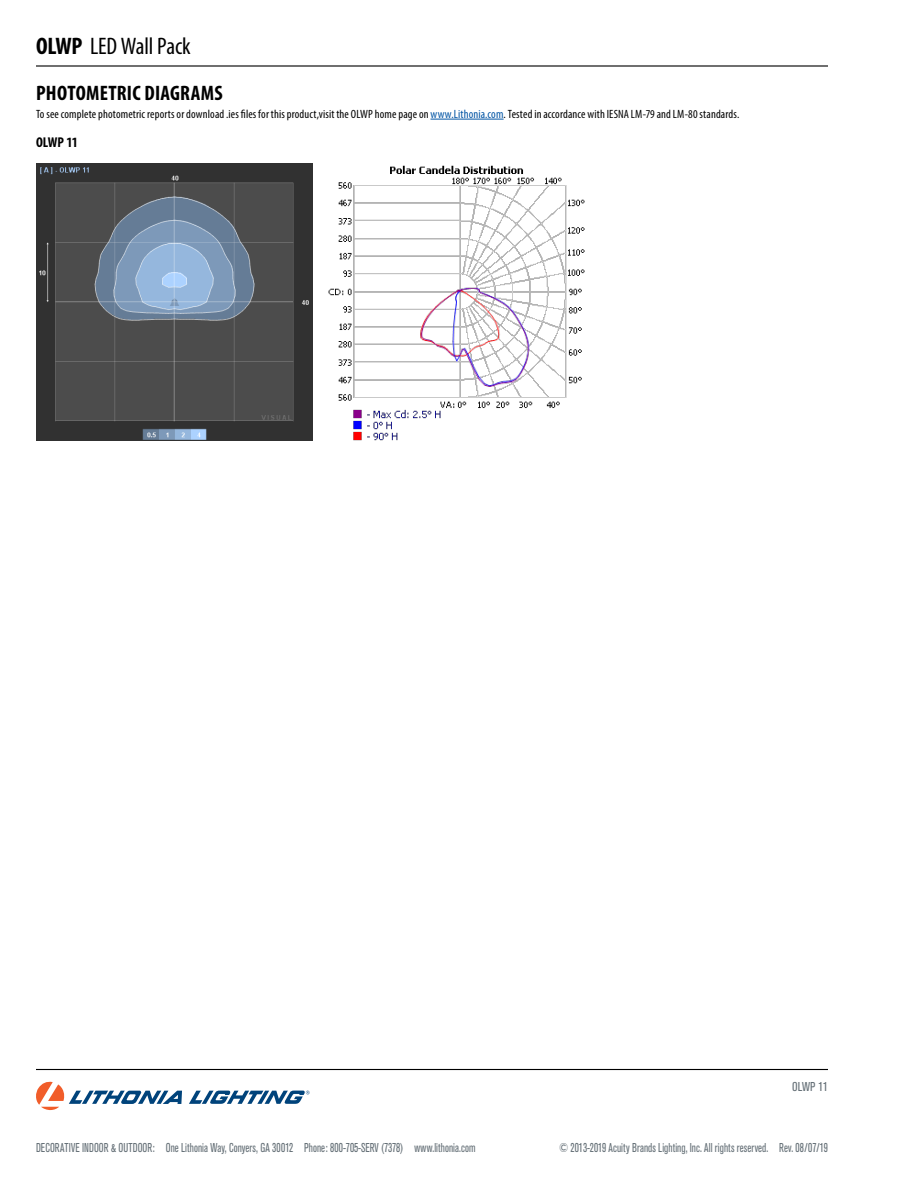
<style>
.page{position:relative;width:918px;height:1188px;background:#fff}
.page>*{position:absolute;margin:0;border:0;box-sizing:border-box;transform-origin:0 0}
.t1{font:condensed 24px "Myriad Pro";letter-spacing:-.01em;color:#000}
.t2{font:700 condensed 21px "Myriad Pro";letter-spacing:.01em;color:#000}
.t3{font:700 condensed 14.25px "Myriad Pro";letter-spacing:-.015em;color:#000}
.t4{font:condensed 12.75px "Akzidenz Grotesk BE";letter-spacing:.005em;color:#667178;scale:.87 1}
.t5{font:condensed 12.75px "Akzidenz Grotesk BE";letter-spacing:.005em;color:#667178}
.t6{font:condensed 12px "Myriad Pro";letter-spacing:.01em;color:#000}
.s1{font-weight:700}
.s2{color:#0054a4}
</style>
<div class="page">
<hr style="left:36px;top:65px;width:792px;height:2px;background:#000">
<hr style="left:36px;top:1069px;width:792px;height:1px;background:#000">
<svg style="left:36px;top:1082px;width:146px;height:28px"></svg>
<svg style="left:189px;top:1091px;width:121px;height:13px"></svg>
<hr style="left:430px;top:119px;width:74px;height:1px;background:#0054a4">
<img style="left:36px;top:164px;width:277px;height:276px">
<img style="left:328px;top:165px;width:257px;height:276px">
<h1 class="t1" style="left:36px;top:32px;width:156px"><span class="s1">OLWP</span> LED Wall Pack</h1>
<h2 class="t2" style="left:36px;top:80px;width:188px">PHOTOMETRIC DIAGRAMS</h2>
<p class="t6" style="left:36px;top:107px;width:705px">To see complete photometric reports or download .ies files for this product,visit the OLWP home page on <span class="s2">www.Lithonia.com</span>. Tested in accordance with IESNA LM-79 and LM-80 standards.</p>
<p class="t3" style="left:36px;top:133px;width:43px">OLWP 11</p>
<p class="t5" style="left:792px;top:1079px;width:37px">OLWP 11</p>
<p class="t4" style="left:36px;top:1141px;width:507px">DECORATIVE INDOOR &amp; OUTDOOR: One Lithonia Way, Conyers, GA 30012 Phone: 800-705-SERV (7378) www.lithonia.com</p>
<p class="t4" style="left:559px;top:1141px;width:311px">© 2013-2019 Acuity Brands Lighting, Inc. All rights reserved. Rev. 08/07/19</p>
</div>
